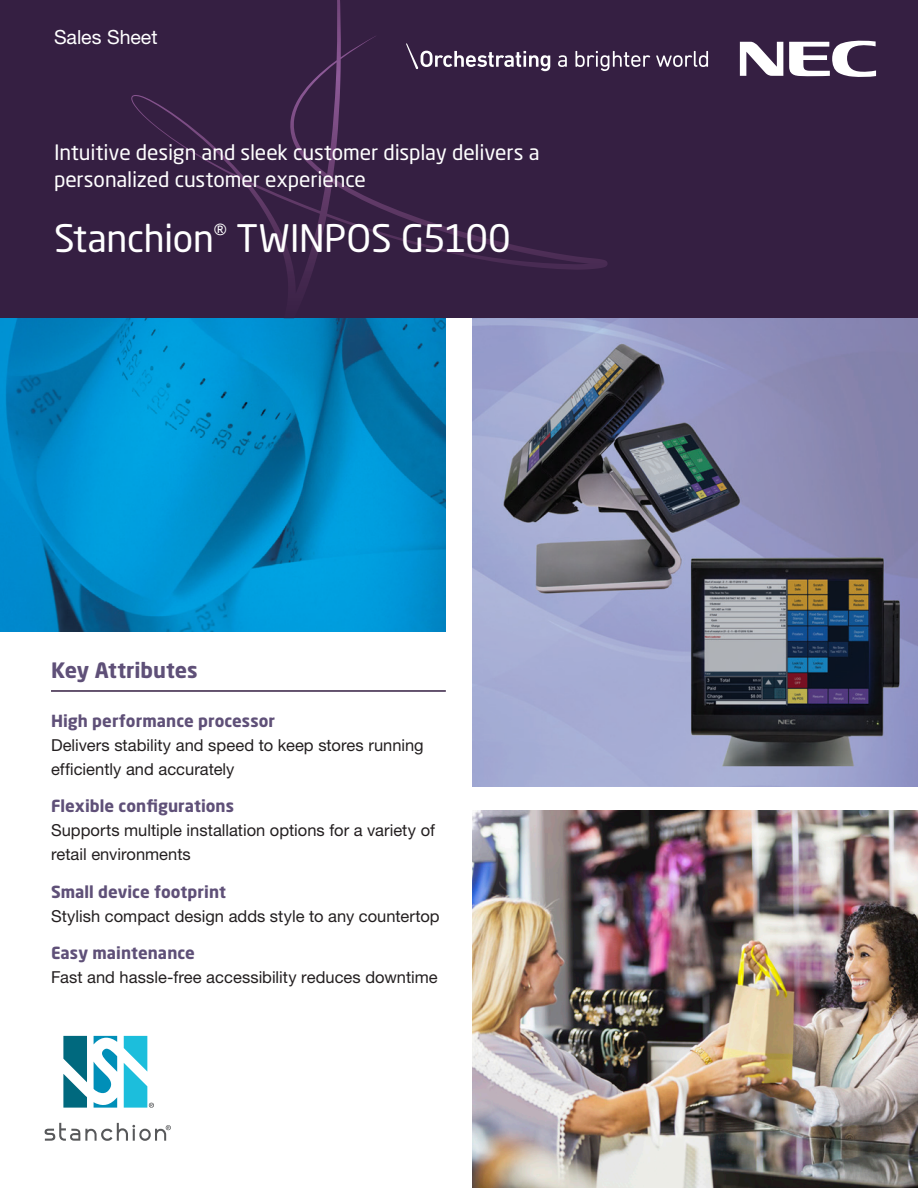
<style>
.page{position:relative;width:918px;height:1188px;background:#fff}
.page>*{position:absolute;margin:0;border:0;box-sizing:border-box;transform-origin:0 0}
.t1{font:37.5px "Neo Sans Pro";letter-spacing:-.01em;color:#fff}
.t2{font:21px/27px "Neo Sans Pro";letter-spacing:-.005em;color:#fff}
.Heading_1{font:700 21px "Neo Sans Pro";color:#5f5078}
.t3{font:19.5px "Helvetica Neue LT Std";color:#fff}
.Heading_3_-_Stanchio{font:16.5px/24px "Helvetica Neue LT Std";color:#231f20}
.s1{font-family:"Neo Sans Pro";font-weight:700;color:#5f5078}
</style>
<div class="page">
<img style="left:0;top:318px;width:446px;height:314px">
<img style="left:472px;top:811px;width:446px;height:377px">
<img style="left:472px;top:318px;width:446px;height:468px">
<div style="left:0;top:0;width:918px;height:318px;background:#351f42"></div>
<svg style="left:131px;top:0;width:477px;height:292px"></svg>
<svg style="left:740px;top:42px;width:43px;height:34px"></svg>
<svg style="left:789px;top:40px;width:87px;height:37px"></svg>
<svg style="left:558px;top:55px;width:9px;height:12px"></svg>
<svg style="left:575px;top:51px;width:75px;height:20px"></svg>
<svg style="left:656px;top:51px;width:52px;height:16px"></svg>
<svg style="left:406px;top:43px;width:144px;height:28px"></svg>
<hr style="left:51px;top:690px;width:395px;height:2px;background:#351f42">
<svg style="left:94px;top:1036px;width:23px;height:72px"></svg>
<svg style="left:63px;top:1036px;width:24px;height:72px"></svg>
<svg style="left:124px;top:1036px;width:30px;height:72px"></svg>
<svg style="left:45px;top:1123px;width:126px;height:18px"></svg>
<p class="t3" style="left:54px;top:25px;width:105px">Sales Sheet</p>
<p class="t2" style="left:54px;top:138px;width:487px">Intuitive design and sleek customer display delivers a personalized customer experience</p>
<p class="t1" style="left:54px;top:215px;width:458px">Stanchion<sup>®</sup> TWINPOS G5100</p>
<p class="Heading_1" style="left:51px;top:657px;width:148px">Key Attributes</p>
<p class="Heading_3_-_Stanchio" style="left:51px;top:709px;width:374px"><span class="s1">High performance processor<br></span>Delivers stability and speed to keep stores running efficiently and accurately</p>
<p class="Heading_3_-_Stanchio" style="left:51px;top:794px;width:385px"><span class="s1">Flexible configurations<br></span>Supports multiple installation options for a variety of retail environments</p>
<p class="Heading_3_-_Stanchio" style="left:51px;top:880px;width:390px"><span class="s1">Small device footprint<br></span>Stylish compact design adds style to any countertop</p>
<p class="Heading_3_-_Stanchio" style="left:51px;top:941px;width:388px"><span class="s1">Easy maintenance<br></span>Fast and hassle-free accessibility reduces downtime</p>
</div>
